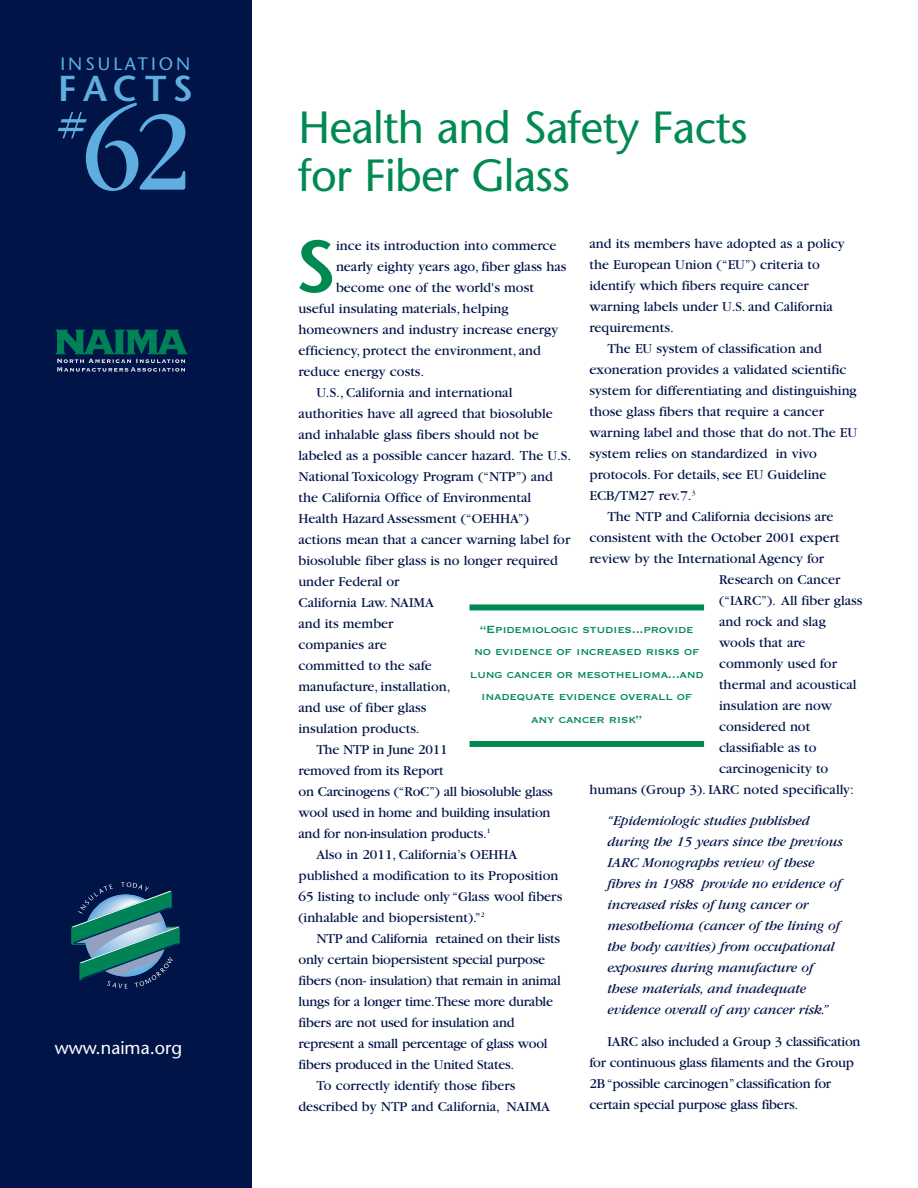
<style>
.page{position:relative;width:918px;height:1188px;background:#fff}
.page>*{position:absolute;margin:0;border:0;box-sizing:border-box;transform-origin:0 0}
.t1{font:120px "Garamond";color:#60aee0;scale:.9 1}
.t2{font:600 73.5px "Stone Sans";color:#008a52}
.t3{font:54px "Garamond";color:#60aee0}
.t4{font:45px/48px "Stone Sans";letter-spacing:-.015em;color:#008a52}
.t5{font:600 36px "Stone Sans";letter-spacing:.185em;color:#60aee0}
.t6{font:18px "Stone Sans";color:#fff}
.t7{font:18px "Stone Sans";letter-spacing:.17em;color:#60aee0}
.t8{font:14.25px/21px "Garamond";color:#001447}
.t9{font:italic 14.25px/21px "Garamond";letter-spacing:-.01em;color:#001447}
.t10{font:13.5px/22.5px "Copperplate Thirty One BC";letter-spacing:-.02em;color:#008a52;text-align:center}
</style>
<div class="page">
<div style="left:0;top:0;width:251px;height:1188px;background:#001447"></div>
<div style="left:470px;top:604px;width:234px;height:6px;background:#008a52"></div>
<div style="left:470px;top:741px;width:234px;height:6px;background:#008a52"></div>
<svg style="left:56px;top:330px;width:131px;height:42px"></svg>
<svg style="left:71px;top:882px;width:109px;height:107px"></svg>
<p class="t7" style="left:60px;top:56px;width:131px">INSULATION</p>
<h3 class="t5" style="left:58px;top:75px;width:136px">FACTS</h3>
<h3 class="t3" style="left:58px;top:107px;width:30px">#</h3>
<h1 class="t1" style="left:83px;top:111px;width:122px">62</h1>
<p class="t6" style="left:55px;top:1041px;width:129px">www.naima.org</p>
<h3 class="t4" style="left:298px;top:108px;width:451px">Health and Safety Facts for Fiber Glass</h3>
<p class="t8" style="left:589px;top:234px;width:257px">and its members have adopted as a policy</p>
<p class="t8" style="left:589px;top:255px;width:232px">the European Union (“EU”) criteria to</p>
<p class="t8" style="left:589px;top:276px;width:221px">identify which fibers require cancer</p>
<p class="t8" style="left:589px;top:297px;width:245px">warning labels under U.S. and California</p>
<p class="t8" style="left:589px;top:318px;width:86px">requirements.</p>
<p class="t8" style="left:607px;top:339px;width:216px">The EU system of classification and</p>
<p class="t8" style="left:589px;top:360px;width:258px">exoneration provides a validated scientific</p>
<p class="t8" style="left:589px;top:381px;width:269px">system for differentiating and distinguishing</p>
<p class="t8" style="left:589px;top:402px;width:236px">those glass fibers that require a cancer</p>
<p class="t8" style="left:589px;top:423px;width:269px">warning label and those that do not.The EU</p>
<p class="t8" style="left:589px;top:444px;width:229px">system relies on standardized in vivo</p>
<p class="t8" style="left:589px;top:465px;width:238px">protocols. For details, see EU Guideline</p>
<p class="t8" style="left:589px;top:486px;width:107px">ECB/TM27 rev.7.<sup>3</sup></p>
<p class="t8" style="left:608px;top:507px;width:227px">The NTP and California decisions are</p>
<p class="t8" style="left:590px;top:528px;width:252px">consistent with the October 2001 expert</p>
<p class="t8" style="left:590px;top:549px;width:236px">review by the International Agency for</p>
<p class="t8" style="left:719px;top:570px;width:123px">Research on Cancer</p>
<p class="t8" style="left:719px;top:591px;width:145px">(“IARC”). All fiber glass</p>
<p class="t8" style="left:719px;top:612px;width:108px">and rock and slag</p>
<p class="t8" style="left:719px;top:633px;width:88px">wools that are</p>
<p class="t8" style="left:719px;top:654px;width:119px">commonly used for</p>
<p class="t8" style="left:719px;top:675px;width:139px">thermal and acoustical</p>
<p class="t8" style="left:719px;top:696px;width:115px">insulation are now</p>
<p class="t8" style="left:719px;top:717px;width:93px">considered not</p>
<p class="t8" style="left:719px;top:738px;width:99px">classifiable as to</p>
<p class="t8" style="left:719px;top:759px;width:111px">carcinogenicity to</p>
<p class="t8" style="left:590px;top:780px;width:266px">humans (Group 3). IARC noted specifically:</p>
<p class="t9" style="left:608px;top:812px;width:237px">“Epidemiologic studies published during the 15 years since the previous IARC Monographs review of these fibres in 1988 provide no evidence of increased risks of lung cancer or mesothelioma (cancer of the lining of the body cavities) from occupational exposures during manufacture of these materials, and inadequate evidence overall of any cancer risk.”</p>
<p class="t8" style="left:590px;top:1032px;width:273px;text-indent:18px">IARC also included a Group 3 classification for continuous glass filaments and the Group 2B“possible carcinogen”classification for certain special purpose glass fibers.</p>
<h2 class="t2" style="left:295px;top:238px;width:42px">S</h2>
<p class="t8" style="left:336px;top:236px;width:222px">ince its introduction into commerce</p>
<p class="t8" style="left:336px;top:257px;width:232px">nearly eighty years ago, fiber glass has</p>
<p class="t8" style="left:336px;top:278px;width:199px">become one of the world's most</p>
<p class="t8" style="left:299px;top:299px;width:212px">useful insulating materials, helping</p>
<p class="t8" style="left:299px;top:320px;width:261px">homeowners and industry increase energy</p>
<p class="t8" style="left:298px;top:341px;width:244px">efficiency, protect the environment, and</p>
<p class="t8" style="left:298px;top:362px;width:127px">reduce energy costs.</p>
<p class="t8" style="left:316px;top:383px;width:197px">U.S., California and international</p>
<p class="t8" style="left:298px;top:404px;width:256px">authorities have all agreed that biosoluble</p>
<p class="t8" style="left:298px;top:425px;width:242px">and inhalable glass fibers should not be</p>
<p class="t8" style="left:298px;top:446px;width:274px">labeled as a possible cancer hazard. The U.S.</p>
<p class="t8" style="left:299px;top:467px;width:256px">National Toxicology Program (“NTP”) and</p>
<p class="t8" style="left:298px;top:488px;width:234px">the California Office of Environmental</p>
<p class="t8" style="left:298px;top:509px;width:232px">Health Hazard Assessment (“OEHHA”)</p>
<p class="t8" style="left:298px;top:530px;width:273px">actions mean that a cancer warning label for</p>
<p class="t8" style="left:298px;top:551px;width:261px">biosoluble fiber glass is no longer required</p>
<p class="t8" style="left:298px;top:572px;width:103px">under Federal or</p>
<p class="t8" style="left:298px;top:593px;width:137px">California Law. NAIMA</p>
<p class="t8" style="left:298px;top:614px;width:96px">and its member</p>
<p class="t8" style="left:298px;top:635px;width:90px">companies are</p>
<p class="t8" style="left:298px;top:656px;width:135px">committed to the safe</p>
<p class="t8" style="left:298px;top:677px;width:154px">manufacture, installation,</p>
<p class="t8" style="left:298px;top:698px;width:129px">and use of fiber glass</p>
<p class="t8" style="left:298px;top:719px;width:123px">insulation products.</p>
<p class="t8" style="left:316px;top:740px;width:133px">The NTP in June 2011</p>
<p class="t8" style="left:298px;top:761px;width:147px">removed from its Report</p>
<p class="t8" style="left:298px;top:782px;width:256px">on Carcinogens (“RoC”) all biosoluble glass</p>
<p class="t8" style="left:298px;top:803px;width:254px">wool used in home and building insulation</p>
<p class="t8" style="left:299px;top:824px;width:194px">and for non-insulation products.<sup>1</sup></p>
<p class="t8" style="left:316px;top:845px;width:202px">Also in 2011, California’s OEHHA</p>
<p class="t8" style="left:298px;top:866px;width:261px">published a modification to its Proposition</p>
<p class="t8" style="left:299px;top:887px;width:265px">65 listing to include only “Glass wool fibers</p>
<p class="t8" style="left:299px;top:908px;width:188px">(inhalable and biopersistent).”<sup>2</sup></p>
<p class="t8" style="left:316px;top:929px;width:245px">NTP and California retained on their lists</p>
<p class="t8" style="left:298px;top:950px;width:248px">only certain biopersistent special purpose</p>
<p class="t8" style="left:298px;top:971px;width:264px">fibers (non- insulation) that remain in animal</p>
<p class="t8" style="left:298px;top:992px;width:256px">lungs for a longer time.These more durable</p>
<p class="t8" style="left:298px;top:1013px;width:218px">fibers are not used for insulation and</p>
<p class="t8" style="left:298px;top:1034px;width:251px">represent a small percentage of glass wool</p>
<p class="t8" style="left:298px;top:1055px;width:217px">fibers produced in the United States.</p>
<p class="t8" style="left:316px;top:1076px;width:201px">To correctly identify those fibers</p>
<p class="t8" style="left:298px;top:1097px;width:253px">described by NTP and California, NAIMA</p>
<p class="t10" style="left:470px;top:617px;width:236px">“Epidemiologic studies...provide no evidence of increased risks of lung cancer or mesothelioma...and inadequate evidence overall of any cancer risk”</p>
</div>
